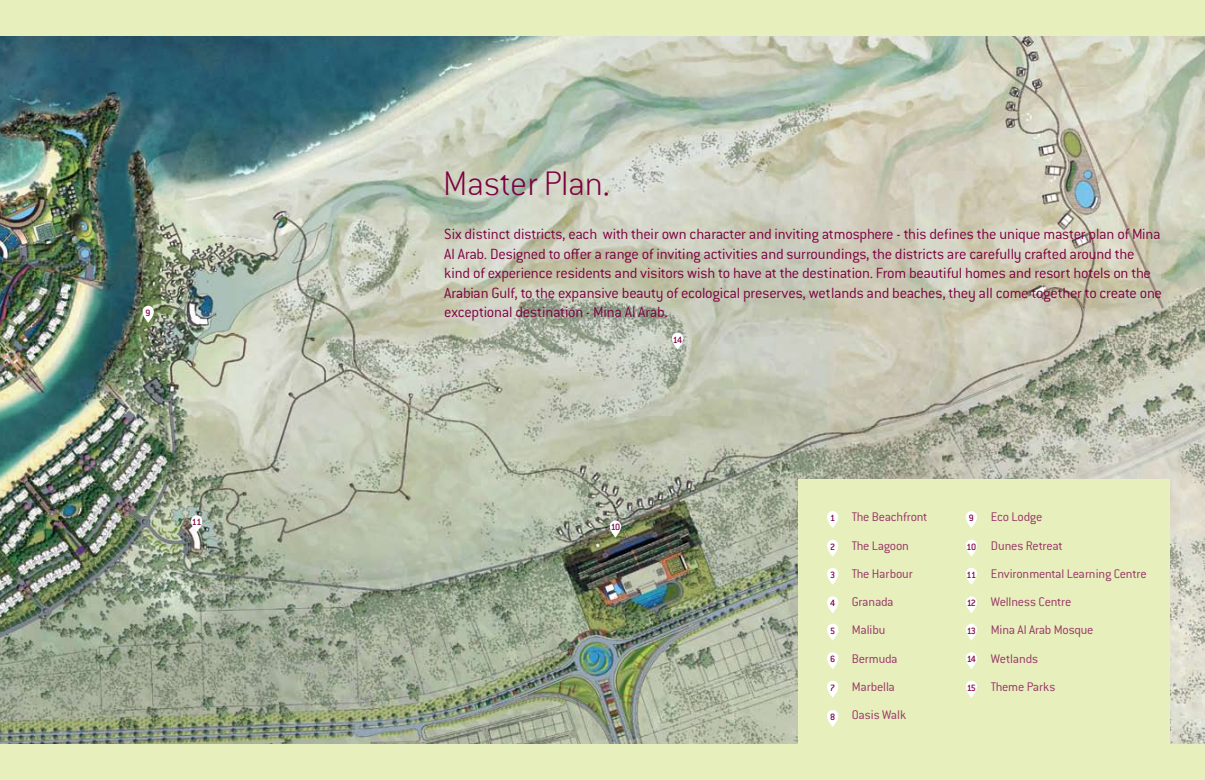
<style>
.page{position:relative;width:1205px;height:780px;background:#fff}
.page>*{position:absolute;margin:0;border:0;box-sizing:border-box;transform-origin:0 0}
.t1{font:300 37.5px "Conduit ITC Extra";color:#7d0040}
.t2{font:16.25px/19.5px "Conduit ITC Light";letter-spacing:-.015em;color:#7d0040}
.t3{font:13.75px/28.2px "Conduit ITC Light";letter-spacing:-.015em;color:#973366}
.t4{font:10px "Conduit ITC Medium";letter-spacing:-.08em;color:#7d0040}
</style>
<div class="page">
<div style="left:0;top:739px;width:1205px;height:41px;background:#e7efbc"></div>
<div style="left:0;top:0;width:1205px;height:35px;background:#e7efbc"></div>
<img style="left:0;top:36px;width:1205px;height:707px">
<div style="left:798px;top:479px;width:371px;height:266px;background:#e7efbc"></div>
<svg style="left:610px;top:520px;width:11px;height:17px"></svg>
<div style="left:191px;top:515px;width:11px;height:17px;background:#fff;border-radius:6px"></div>
<svg style="left:672px;top:332px;width:11px;height:17px"></svg>
<div style="left:143px;top:306px;width:11px;height:16px;background:#fff;border-radius:6px"></div>
<svg style="left:966px;top:652px;width:11px;height:17px"></svg>
<svg style="left:827px;top:652px;width:11px;height:17px"></svg>
<svg style="left:966px;top:596px;width:11px;height:17px"></svg>
<svg style="left:827px;top:596px;width:11px;height:17px"></svg>
<svg style="left:966px;top:539px;width:11px;height:17px"></svg>
<svg style="left:827px;top:539px;width:11px;height:17px"></svg>
<svg style="left:966px;top:680px;width:11px;height:17px"></svg>
<svg style="left:827px;top:680px;width:11px;height:17px"></svg>
<div style="left:827px;top:710px;width:11px;height:16px;background:#fff;border-radius:6px"></div>
<svg style="left:966px;top:623px;width:11px;height:17px"></svg>
<svg style="left:827px;top:623px;width:11px;height:17px"></svg>
<svg style="left:966px;top:567px;width:11px;height:17px"></svg>
<svg style="left:827px;top:567px;width:11px;height:17px"></svg>
<svg style="left:966px;top:511px;width:11px;height:17px"></svg>
<svg style="left:827px;top:511px;width:11px;height:17px"></svg>
<p class="t4" style="left:146px;top:306px;width:7px">9</p>
<p class="t4" style="left:192px;top:516px;width:11px">11</p>
<h1 class="t1" style="left:443px;top:160px;width:169px">Master Plan.</h1>
<p class="t2" style="left:444px;top:224px;width:719px">Six distinct districts, each with their own character and inviting atmosphere - this defines the unique master plan of Mina Al Arab. Designed to offer a range of inviting activities and surroundings, the districts are carefully crafted around the kind of experience residents and visitors wish to have at the destination. From beautiful homes and resort hotels on the Arabian Gulf, to the expansive beauty of ecological preserves, wetlands and beaches, they all come together to create one exceptional destination - Mina Al Arab.</p>
<p class="t4" style="left:673px;top:333px;width:11px">14</p>
<p class="t4" style="left:611px;top:521px;width:11px">10</p>
<p class="t3" style="left:852px;top:502px;width:77px">The Beachfront<br>The Lagoon<br>The Harbour<br>Granada<br>Malibu<br>Bermuda<br>Marbella<br>Oasis Walk</p>
<p class="t3" style="left:991px;top:502px;width:157px">Eco Lodge<br>Dunes Retreat<br>Environmental Learning Centre<br>Wellness Centre<br>Mina Al Arab Mosque<br>Wetlands<br>Theme Parks</p>
<p class="t4" style="left:830px;top:511px;width:7px">1</p>
<p class="t4" style="left:969px;top:511px;width:7px">9</p>
<p class="t4" style="left:830px;top:540px;width:7px">2</p>
<p class="t4" style="left:966px;top:540px;width:11px">10</p>
<p class="t4" style="left:830px;top:568px;width:7px">3</p>
<p class="t4" style="left:966px;top:568px;width:11px">11</p>
<p class="t4" style="left:830px;top:597px;width:7px">4</p>
<p class="t4" style="left:967px;top:597px;width:11px">12</p>
<p class="t4" style="left:830px;top:624px;width:7px">5</p>
<p class="t4" style="left:967px;top:624px;width:11px">13</p>
<p class="t4" style="left:830px;top:653px;width:7px">6</p>
<p class="t4" style="left:967px;top:653px;width:11px">14</p>
<p class="t4" style="left:830px;top:681px;width:7px">7</p>
<p class="t4" style="left:966px;top:681px;width:11px">15</p>
<p class="t4" style="left:830px;top:710px;width:7px">8</p>
</div>
